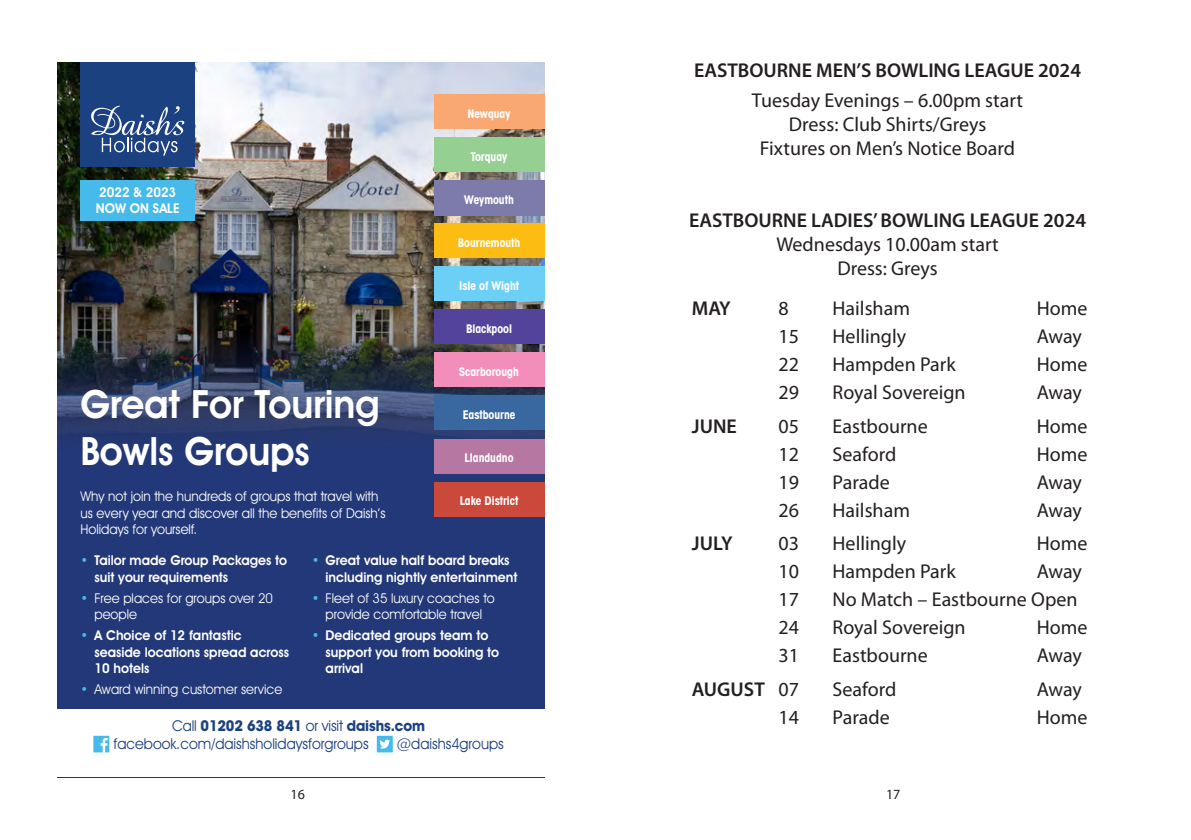
<style>
.page{position:relative;width:1191px;height:840px;background:#fff}
.page>*{position:absolute;margin:0;border:0;box-sizing:border-box;transform-origin:0 0}
.t1{font:600 39.2px/47px "Avant Garde IT Cby BT";color:#fff;scale:.96 1}
.mens_officers{font:20px "Myriad Pro";color:#231f20}
.mens_officers-2{font:600 20px "Myriad Pro";color:#231f20}
.t2{font:15px/18px "Avant Garde IT Cby BT";color:#1c4181;scale:.96 1}
.t3{font:14px "Myriad Pro";color:#231f20}
.t4{font:600 13.6px/16.4px "Avant Garde IT Cby BT";color:#fff;scale:.96 1}
.t5{font:13.6px/16.4px "Avant Garde IT Cby BT";color:#fff;scale:.96 1}
.t6{font:700 condensed 12px "Avant Garde IT Cby BT";color:#fff;scale:.96 1}
.s1{color:#46baea}
.s2{font-weight:600;color:#46baea}
.s3{font-weight:700}
.s4{font-weight:400}
</style>
<div class="page">
<img style="left:57px;top:62px;width:487px;height:270px">
<svg style="left:57px;top:332px;width:487px;height:377px;background:#27396f"></svg>
<svg style="left:81px;top:62px;width:114px;height:104px;background:#2d4f8a"></svg>
<div style="left:434px;top:94px;width:110px;height:35px;background:#f9a871"></div>
<div style="left:434px;top:309px;width:110px;height:35px;background:#53439b"></div>
<div style="left:434px;top:481px;width:110px;height:35px;background:#cb493b"></div>
<div style="left:434px;top:395px;width:110px;height:35px;background:#3967a0"></div>
<div style="left:434px;top:352px;width:110px;height:35px;background:#f38eba"></div>
<div style="left:434px;top:223px;width:110px;height:35px;background:#fdbc12"></div>
<div style="left:434px;top:137px;width:110px;height:35px;background:#95cf91"></div>
<div style="left:434px;top:266px;width:110px;height:35px;background:#6bcff6"></div>
<div style="left:434px;top:180px;width:110px;height:35px;background:#7d7ba9"></div>
<div style="left:434px;top:438px;width:110px;height:35px;background:#b677a3"></div>
<div style="left:81px;top:180px;width:114px;height:40px;background:#46baea"></div>
<svg style="left:93px;top:735px;width:16px;height:17px"></svg>
<svg style="left:377px;top:735px;width:16px;height:17px"></svg>
<p class="t6" style="left:467px;top:106px;width:46px">Newquay</p>
<p class="t4" style="left:96px;top:184px;width:89px">2022 &amp; 2023<br>NOW ON SALE</p>
<p class="t6" style="left:471px;top:149px;width:40px">Torquay</p>
<p class="t6" style="left:464px;top:192px;width:53px">Weymouth</p>
<p class="t6" style="left:458px;top:235px;width:67px">Bournemouth</p>
<p class="t6" style="left:459px;top:278px;width:64px">Isle of Wight</p>
<p class="t6" style="left:466px;top:321px;width:49px">Blackpool</p>
<p class="t6" style="left:459px;top:364px;width:63px">Scarborough</p>
<p class="t1" style="left:81px;top:380px;width:313px">Great For Touring<br>Bowls Groups</p>
<p class="t5" style="left:81px;top:487px;width:319px">Why not join the hundreds of groups that travel with us every year and discover all the benefits of Daish’s<br>Holidays for yourself.</p>
<p class="t4" style="left:94px;top:551px;width:202px;text-indent:-14px"><span class="s1">•</span> Tailor made Group Packages to suit your requirements</p>
<p class="t5" style="left:94px;top:589px;width:187px;text-indent:-14px"><span class="s2">•</span> Free places for groups over 20 people</p>
<p class="t4" style="left:94px;top:626px;width:204px;text-indent:-14px"><span class="s1">•</span> A Choice of 12 fantastic seaside locations spread across<br>10 hotels</p>
<p class="t5" style="left:81px;top:680px;width:212px"><span class="s2">•</span> Award winning customer service</p>
<p class="t6" style="left:463px;top:407px;width:56px">Eastbourne</p>
<p class="t6" style="left:464px;top:450px;width:52px">Llandudno</p>
<p class="t6" style="left:459px;top:493px;width:63px">Lake District</p>
<p class="t4" style="left:325px;top:551px;width:201px;text-indent:-14px"><span class="s1">•</span> Great value half board breaks including nightly entertainment</p>
<p class="t5" style="left:312px;top:589px;width:192px;text-align:center"><span class="s2">•</span> Fleet of 35 luxury coaches to provide comfortable travel</p>
<p class="t4" style="left:325px;top:626px;width:182px;text-indent:-14px"><span class="s1">•</span> Dedicated groups team to support you from booking to arrival</p>
<p class="t2" style="left:113px;top:715px;width:326px;text-indent:59px">Call <span class="s3">01202 638 841</span> or visit <span class="s3">daishs.com </span>facebook.com/daishsholidaysforgroups</p>
<p class="t2" style="left:397px;top:734px;width:113px">@daishs4groups</p>
<p class="mens_officers-2" style="left:694px;top:58px;width:388px">EASTBOURNE MEN’S BOWLING LEAGUE 2024</p>
<p class="mens_officers" style="left:752px;top:88px;width:273px">Tuesday Evenings – 6.00pm start</p>
<p class="mens_officers" style="left:789px;top:112px;width:199px">Dress: Club Shirts/Greys</p>
<p class="mens_officers" style="left:760px;top:136px;width:257px">Fixtures on Men’s Notice Board</p>
<p class="mens_officers-2" style="left:689px;top:208px;width:398px">EASTBOURNE LADIES’ BOWLING LEAGUE 2024</p>
<p class="mens_officers" style="left:776px;top:232px;width:224px">Wednesdays 10.00am start</p>
<p class="mens_officers" style="left:837px;top:256px;width:102px">Dress: Greys</p>
<p class="mens_officers-2" style="left:692px;top:295px;width:40px">MAY</p>
<p class="mens_officers" style="left:778px;top:295px;width:12px">8</p>
<p class="mens_officers" style="left:832px;top:295px;width:79px">Hailsham</p>
<p class="mens_officers" style="left:1036px;top:295px;width:52px">Home</p>
<p class="mens_officers" style="left:778px;top:323px;width:22px">15</p>
<p class="mens_officers" style="left:832px;top:323px;width:75px">Hellingly</p>
<p class="mens_officers" style="left:1036px;top:323px;width:47px">Away</p>
<p class="mens_officers" style="left:778px;top:351px;width:22px">22</p>
<p class="mens_officers" style="left:832px;top:351px;width:125px">Hampden Park</p>
<p class="mens_officers" style="left:1036px;top:351px;width:52px">Home</p>
<p class="mens_officers" style="left:778px;top:379px;width:22px">29</p>
<p class="mens_officers" style="left:832px;top:379px;width:135px">Royal Sovereign</p>
<p class="mens_officers" style="left:1036px;top:379px;width:47px">Away</p>
<p class="mens_officers-2" style="left:692px;top:413px;width:46px">JUNE</p>
<p class="mens_officers" style="left:778px;top:413px;width:22px">05</p>
<p class="mens_officers" style="left:832px;top:413px;width:97px">Eastbourne</p>
<p class="mens_officers" style="left:1036px;top:413px;width:52px">Home</p>
<p class="mens_officers" style="left:778px;top:441px;width:22px">12</p>
<p class="mens_officers" style="left:832px;top:441px;width:65px">Seaford</p>
<p class="mens_officers" style="left:1036px;top:441px;width:52px">Home</p>
<p class="mens_officers" style="left:778px;top:469px;width:22px">19</p>
<p class="mens_officers" style="left:832px;top:469px;width:59px">Parade</p>
<p class="mens_officers" style="left:1036px;top:469px;width:47px">Away</p>
<p class="mens_officers" style="left:778px;top:497px;width:22px">26</p>
<p class="mens_officers" style="left:832px;top:497px;width:79px">Hailsham</p>
<p class="mens_officers" style="left:1036px;top:497px;width:47px">Away</p>
<p class="mens_officers-2" style="left:692px;top:530px;width:42px">JULY</p>
<p class="mens_officers" style="left:778px;top:531px;width:22px">03</p>
<p class="mens_officers" style="left:832px;top:531px;width:75px">Hellingly</p>
<p class="mens_officers" style="left:1036px;top:531px;width:52px">Home</p>
<p class="mens_officers" style="left:778px;top:559px;width:22px">10</p>
<p class="mens_officers" style="left:832px;top:559px;width:125px">Hampden Park</p>
<p class="mens_officers" style="left:1036px;top:559px;width:47px">Away</p>
<p class="mens_officers" style="left:778px;top:587px;width:22px">17</p>
<p class="mens_officers" style="left:832px;top:587px;width:246px">No Match – Eastbourne Open</p>
<p class="mens_officers" style="left:778px;top:615px;width:22px">24</p>
<p class="mens_officers" style="left:832px;top:615px;width:135px">Royal Sovereign</p>
<p class="mens_officers" style="left:1036px;top:615px;width:52px">Home</p>
<p class="mens_officers" style="left:778px;top:643px;width:22px">31</p>
<p class="mens_officers" style="left:832px;top:643px;width:97px">Eastbourne</p>
<p class="mens_officers" style="left:1036px;top:643px;width:47px">Away</p>
<p class="mens_officers-2" style="left:692px;top:676px;width:109px">AUGUST <span class="s4">07</span></p>
<p class="mens_officers" style="left:832px;top:676px;width:65px">Seaford</p>
<p class="mens_officers" style="left:1036px;top:676px;width:47px">Away</p>
<p class="mens_officers" style="left:778px;top:704px;width:22px">14</p>
<p class="mens_officers" style="left:832px;top:704px;width:59px">Parade</p>
<p class="mens_officers" style="left:1036px;top:704px;width:52px">Home</p>
<p class="t3" style="left:290px;top:785px;width:16px">16</p>
<p class="t3" style="left:886px;top:785px;width:16px">17</p>
</div>
